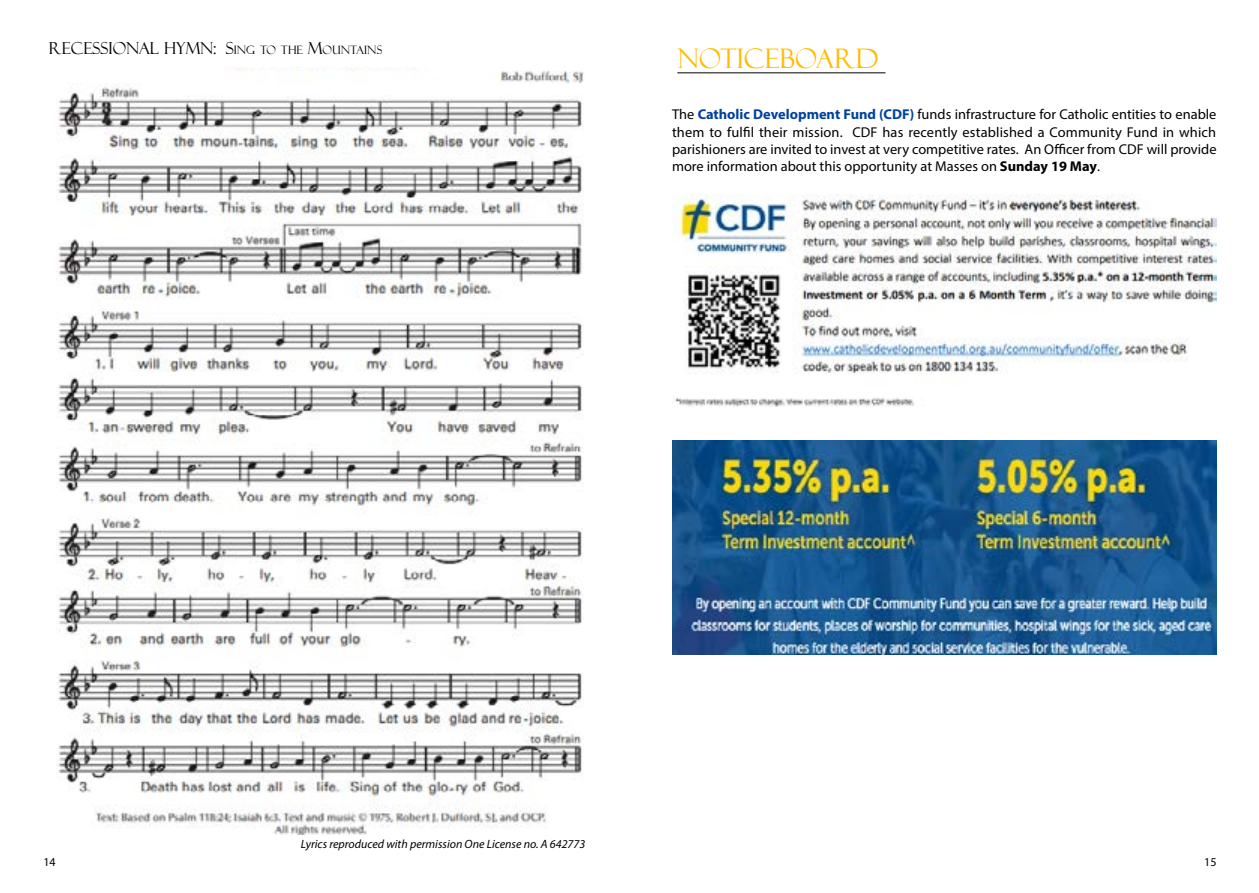
<style>
.page{position:relative;width:1259px;height:893px;background:#fff}
.page>*{position:absolute;margin:0;border:0;box-sizing:border-box;transform-origin:0 0}
.t1{font:27px "Felix Titling";color:#ffbc00}
.t2{font:14.25px/17.1px "Myriad Pro";color:#000;text-align:justify}
.t3{font:italic 12px "Myriad Pro";color:#000}
.t4{font:12px "Myriad Pro";color:#000}
.t5{font:11.55px "Felix Titling";color:#000}
.s1{font-size:16.5px}
.s2{font-weight:700;color:#00419c}
.s3{font-weight:700}
</style>
<div class="page">
<img style="left:56px;top:67px;width:528px;height:768px">
<img style="left:672px;top:195px;width:544px;height:211px">
<hr style="left:677px;top:73px;width:208px;height:1px;background:#000">
<img style="left:672px;top:440px;width:544px;height:214px">
<p class="t5" style="left:49px;top:44px;width:335px"><span class="s1">RECESSIONAL HYMN</span><span class="s1">: S</span>ING TO THE <span class="s1">M</span>OUNTAINS</p>
<h1 class="t1" style="left:677px;top:43px;width:203px">NOTICEBOARD</h1>
<p class="t2" style="left:672px;top:106px;width:546px">The <span class="s2">Catholic Development Fund (CDF)</span> funds infrastructure for Catholic entities to enable them to fulfil their mission. CDF has recently established a Community Fund in which parishioners are invited to invest at very competitive rates. An Officer from CDF will provide more information about this opportunity at Masses on <span class="s3">Sunday 19 May</span>.</p>
<p class="t3" style="left:301px;top:837px;width:286px">Lyrics reproduced with permission One License no. A 642773</p>
<p class="t4" style="left:43px;top:854px;width:14px">14</p>
<p class="t4" style="left:1204px;top:854px;width:14px">15</p>
</div>
